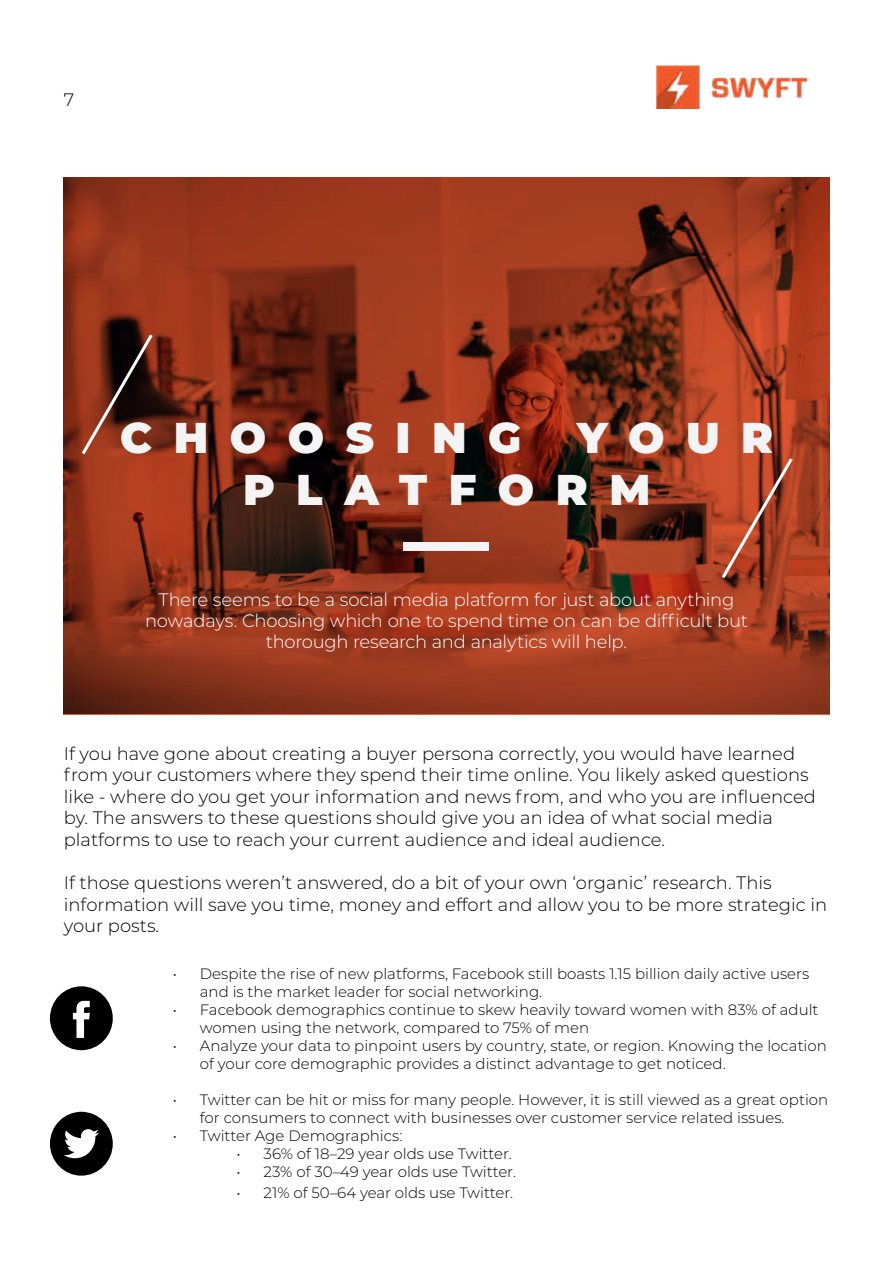
<style>
.page{position:relative;width:893px;height:1263px;background:#fff}
.page>*{position:absolute;margin:0;border:0;box-sizing:border-box;transform-origin:0 0}
.t1{font:900 43.05px/51.6px "Montserrat";letter-spacing:.5em;color:#f4f4f4}
.t2{font:300 18px/21.6px "Montserrat";color:#000}
.t3{font:300 18px/21px "Montserrat";letter-spacing:-.015em;color:#fff;text-align:center}
.t4{font:300 15px/18px "Montserrat";color:#000}
</style>
<div class="page">
<img style="left:64px;top:177px;width:766px;height:536px">
<img style="left:657px;top:66px;width:150px;height:43px">
<div style="left:404px;top:542px;width:85px;height:9px;background:#f4f4f4"></div>
<svg style="left:719px;top:455px;width:76px;height:126px;background:#af492d"></svg>
<svg style="left:79px;top:331px;width:76px;height:127px;background:#692c1d"></svg>
<svg style="left:50px;top:986px;width:63px;height:64px"></svg>
<svg style="left:50px;top:1112px;width:63px;height:63px"></svg>
<p class="t2" style="left:64px;top:89px;width:12px">7</p>
<h1 class="t1" style="left:120px;top:409px;width:403px">CHOOSING</h1>
<h1 class="t1" style="left:243px;top:409px;width:532px;text-indent:334px">YOUR<br>PLATFORM</h1>
<p class="t3" style="left:145px;top:588px;width:604px">There seems to be a social media platform for just about anything nowadays. Choosing which one to spend time on can be difficult but thorough research and analytics will help.</p>
<p class="t2" style="left:64px;top:742px;width:754px">If you have gone about creating a buyer persona correctly, you would have learned from your customers where they spend their time online. You likely asked questions like - where do you get your information and news from, and who you are influenced by. The answers to these questions should give you an idea of what social media platforms to use to reach your current audience and ideal audience.</p>
<p class="t2" style="left:64px;top:871px;width:765px">If those questions weren’t answered, do a bit of your own ‘organic’ research. This information will save you time, money and effort and allow you to be more strategic in your posts.</p>
<p class="t4" style="left:200px;top:964px;width:611px;text-indent:-27px">• Despite the rise of new platforms, Facebook still boasts 1.15 billion daily active users and is the market leader for social networking.</p>
<p class="t4" style="left:200px;top:1000px;width:620px;text-indent:-27px">• Facebook demographics continue to skew heavily toward women with 83% of adult women using the network, compared to 75% of men</p>
<p class="t4" style="left:200px;top:1036px;width:629px;text-indent:-27px">• Analyze your data to pinpoint users by country, state, or region. Knowing the location of your core demographic provides a distinct advantage to get noticed.</p>
<p class="t4" style="left:200px;top:1090px;width:630px;text-indent:-27px">• Twitter can be hit or miss for many people. However, it is still viewed as a great option for consumers to connect with businesses over customer service related issues.</p>
<p class="t4" style="left:173px;top:1126px;width:231px">• Twitter Age Demographics:</p>
<p class="t4" style="left:237px;top:1144px;width:277px">• 36% of 18–29 year olds use Twitter.</p>
<p class="t4" style="left:237px;top:1162px;width:281px">• 23% of 30–49 year olds use Twitter.</p>
<p class="t4" style="left:237px;top:1183px;width:278px">• 21% of 50–64 year olds use Twitter.</p>
</div>
